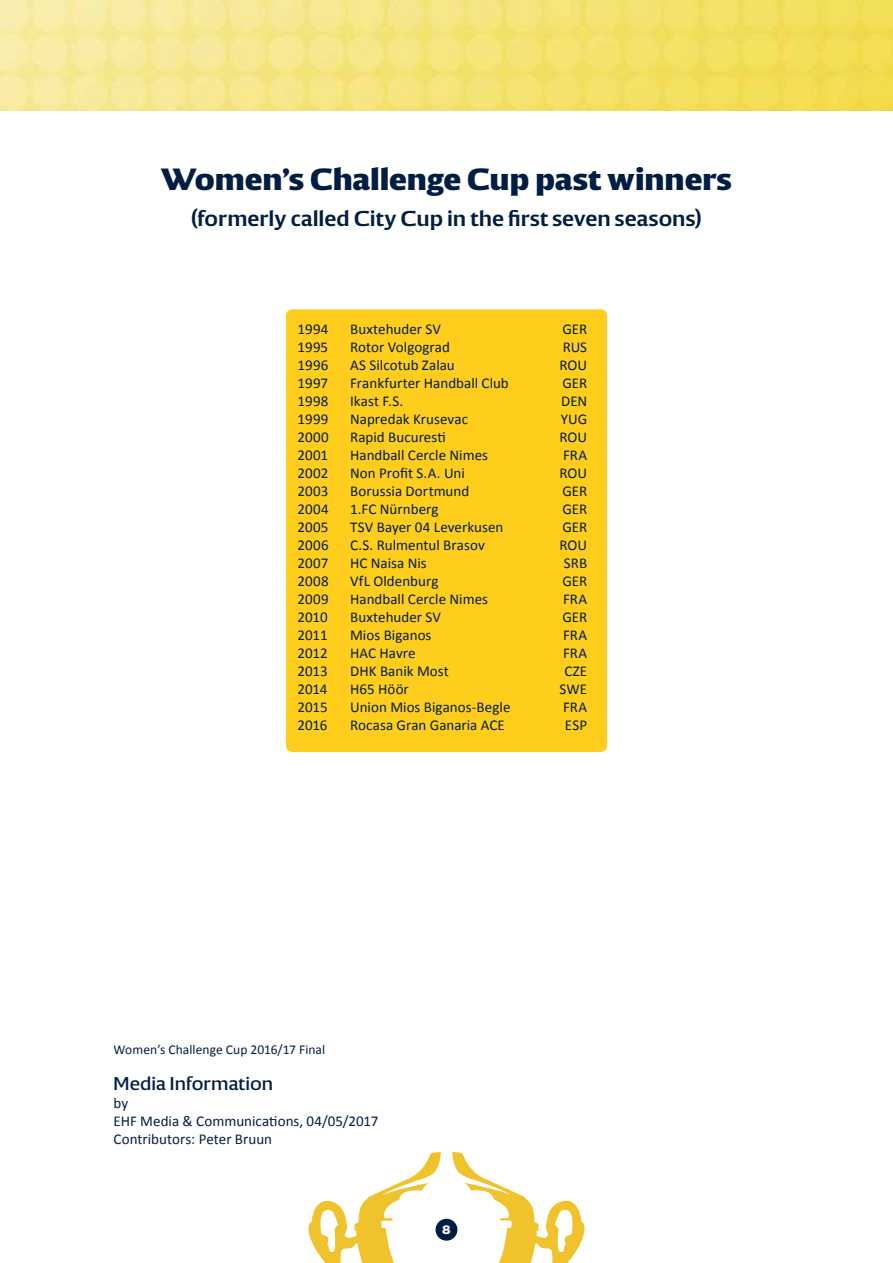
<style>
.page{position:relative;width:893px;height:1263px;background:#fff}
.page>*{position:absolute;margin:0;border:0;box-sizing:border-box;transform-origin:0 0}
.t1{font:800 30px "EHF";letter-spacing:-.005em;color:#001d43}
.t2{font:600 21px "EHF";color:#001d43}
.t3{font:18px "EHF";color:#001d43}
.t4{font:15px/18px "Calibri";color:#001d43}
.t5{font:13.5px "Calibri";letter-spacing:.005em;color:#001d43}
.t6{font:800 12px "EHF";color:#fff}
</style>
<div class="page">
<svg style="left:308px;top:1152px;width:133px;height:111px"></svg>
<svg style="left:452px;top:1152px;width:133px;height:111px"></svg>
<div style="left:436px;top:1219px;width:21px;height:22px;background:#001d43;border-radius:50%"></div>
<img style="left:0;top:0;width:893px;height:111px">
<div style="left:286px;top:309px;width:321px;height:443px;background:#ffcd1c;border-radius:6px"></div>
<h1 class="t1" style="left:161px;top:162px;width:572px">Women’s Challenge Cup past winners</h1>
<h2 class="t2" style="left:190px;top:206px;width:514px">(formerly called City Cup in the first seven seasons)</h2>
<p class="t4" style="left:298px;top:320px;width:32px">1994</p>
<p class="t4" style="left:350px;top:320px;width:92px">Buxtehuder SV</p>
<p class="t4" style="left:562px;top:320px;width:26px">GER</p>
<p class="t4" style="left:298px;top:338px;width:32px">1995</p>
<p class="t4" style="left:350px;top:338px;width:101px">Rotor Volgograd</p>
<p class="t4" style="left:563px;top:338px;width:26px">RUS</p>
<p class="t4" style="left:298px;top:356px;width:32px">1996</p>
<p class="t4" style="left:350px;top:356px;width:106px">AS Silcotub Zalau</p>
<p class="t4" style="left:559px;top:356px;width:29px">ROU</p>
<p class="t4" style="left:298px;top:374px;width:32px">1997</p>
<p class="t4" style="left:350px;top:374px;width:160px">Frankfurter Handball Club</p>
<p class="t4" style="left:562px;top:374px;width:26px">GER</p>
<p class="t4" style="left:298px;top:392px;width:32px">1998</p>
<p class="t4" style="left:350px;top:392px;width:55px">Ikast F.S.</p>
<p class="t4" style="left:561px;top:392px;width:28px">DEN</p>
<p class="t4" style="left:298px;top:410px;width:32px">1999</p>
<p class="t4" style="left:350px;top:410px;width:119px">Napredak Krusevac</p>
<p class="t4" style="left:561px;top:410px;width:28px">YUG</p>
<p class="t4" style="left:298px;top:428px;width:33px">2000</p>
<p class="t4" style="left:350px;top:428px;width:97px">Rapid Bucuresti</p>
<p class="t4" style="left:559px;top:428px;width:29px">ROU</p>
<p class="t4" style="left:298px;top:446px;width:32px">2001</p>
<p class="t4" style="left:350px;top:446px;width:139px">Handball Cercle Nimes</p>
<p class="t4" style="left:563px;top:446px;width:26px">FRA</p>
<p class="t4" style="left:298px;top:464px;width:32px">2002</p>
<p class="t4" style="left:350px;top:464px;width:116px">Non Profit S.A. Uni</p>
<p class="t4" style="left:559px;top:464px;width:29px">ROU</p>
<p class="t4" style="left:298px;top:482px;width:32px">2003</p>
<p class="t4" style="left:350px;top:482px;width:121px">Borussia Dortmund</p>
<p class="t4" style="left:562px;top:482px;width:26px">GER</p>
<p class="t4" style="left:298px;top:500px;width:33px">2004</p>
<p class="t4" style="left:350px;top:500px;width:90px">1.FC Nürnberg</p>
<p class="t4" style="left:562px;top:500px;width:26px">GER</p>
<p class="t4" style="left:298px;top:518px;width:32px">2005</p>
<p class="t4" style="left:350px;top:518px;width:155px">TSV Bayer 04 Leverkusen</p>
<p class="t4" style="left:562px;top:518px;width:26px">GER</p>
<p class="t4" style="left:298px;top:536px;width:33px">2006</p>
<p class="t4" style="left:350px;top:536px;width:136px">C.S. Rulmentul Brasov</p>
<p class="t4" style="left:559px;top:536px;width:29px">ROU</p>
<p class="t4" style="left:298px;top:554px;width:32px">2007</p>
<p class="t4" style="left:350px;top:554px;width:78px">HC Naisa Nis</p>
<p class="t4" style="left:564px;top:554px;width:25px">SRB</p>
<p class="t4" style="left:298px;top:572px;width:32px">2008</p>
<p class="t4" style="left:350px;top:572px;width:90px">VfL Oldenburg</p>
<p class="t4" style="left:562px;top:572px;width:26px">GER</p>
<p class="t4" style="left:298px;top:590px;width:32px">2009</p>
<p class="t4" style="left:350px;top:590px;width:139px">Handball Cercle Nimes</p>
<p class="t4" style="left:563px;top:590px;width:26px">FRA</p>
<p class="t4" style="left:298px;top:608px;width:32px">2010</p>
<p class="t4" style="left:350px;top:608px;width:92px">Buxtehuder SV</p>
<p class="t4" style="left:562px;top:608px;width:26px">GER</p>
<p class="t4" style="left:298px;top:626px;width:31px">2011</p>
<p class="t4" style="left:350px;top:626px;width:83px">Mios Biganos</p>
<p class="t4" style="left:563px;top:626px;width:26px">FRA</p>
<p class="t4" style="left:298px;top:644px;width:32px">2012</p>
<p class="t4" style="left:350px;top:644px;width:67px">HAC Havre</p>
<p class="t4" style="left:563px;top:644px;width:26px">FRA</p>
<p class="t4" style="left:298px;top:662px;width:32px">2013</p>
<p class="t4" style="left:350px;top:662px;width:100px">DHK Banik Most</p>
<p class="t4" style="left:564px;top:662px;width:24px">CZE</p>
<p class="t4" style="left:298px;top:680px;width:31px">2014</p>
<p class="t4" style="left:350px;top:680px;width:60px">H65 Höör</p>
<p class="t4" style="left:560px;top:680px;width:29px">SWE</p>
<p class="t4" style="left:298px;top:698px;width:32px">2015</p>
<p class="t4" style="left:350px;top:698px;width:162px">Union Mios Biganos-Begle</p>
<p class="t4" style="left:563px;top:698px;width:26px">FRA</p>
<p class="t4" style="left:298px;top:716px;width:31px">2016</p>
<p class="t4" style="left:350px;top:716px;width:156px">Rocasa Gran Ganaria ACE</p>
<p class="t4" style="left:565px;top:716px;width:24px">ESP</p>
<p class="t5" style="left:114px;top:1041px;width:213px">Women’s Challenge Cup 2016/17 Final</p>
<p class="t3" style="left:114px;top:1073px;width:161px">Media Information</p>
<p class="t4" style="left:114px;top:1094px;width:266px">by<br>EHF Media &amp; Communications, 04/05/2017<br>Contributors: Peter Bruun</p>
<p class="t6" style="left:442px;top:1223px;width:10px">8</p>
</div>
